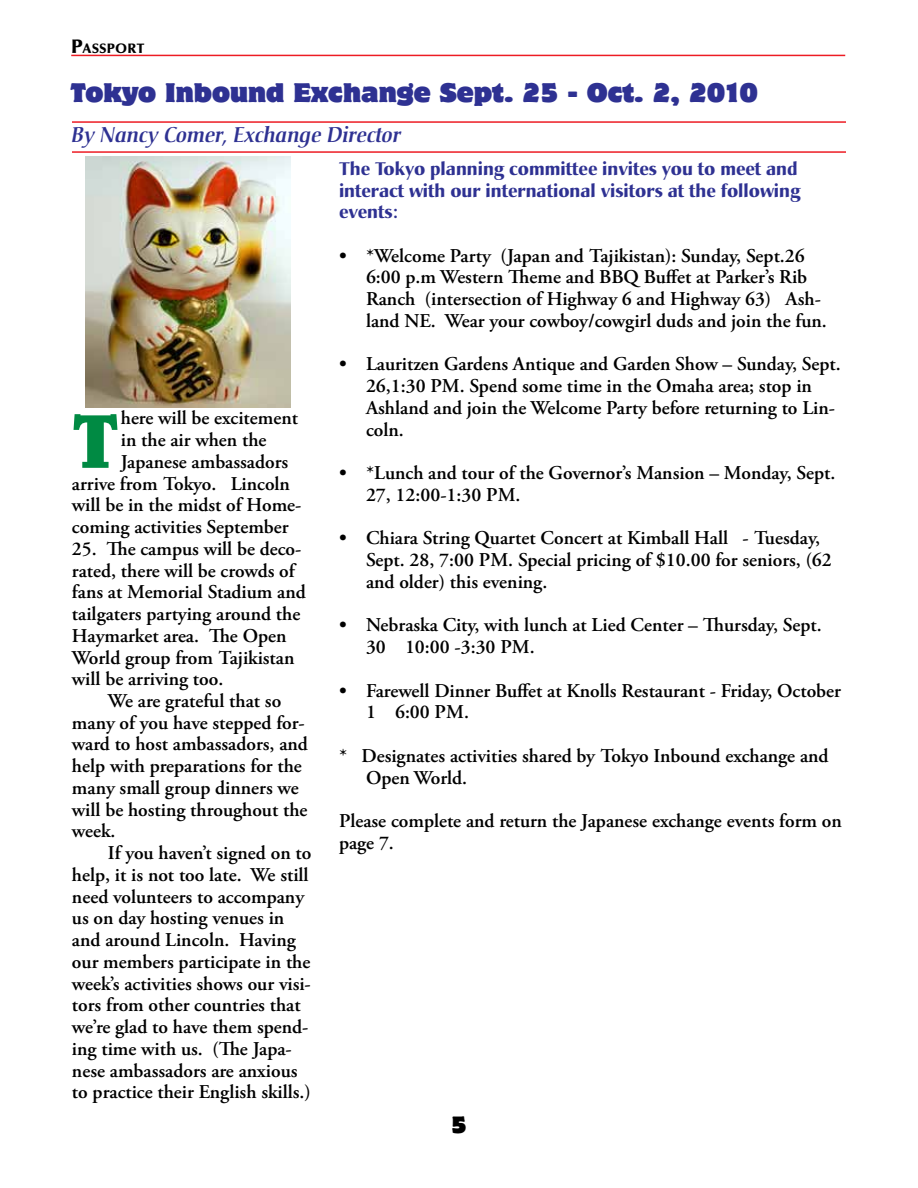
<style>
.page{position:relative;width:918px;height:1188px;background:#fff}
.page>*{position:absolute;margin:0;border:0;box-sizing:border-box;transform-origin:0 0}
.t1{font:700 76.8px "Belwe";color:#008a43}
.t2{font:24px "Motter Corpus Std";color:#2e3192}
.t3{font:italic 500 21px "Christiana";color:#2e3192}
.t4{font:21px "Motter Corpus Std";color:#000}
.t5{font:600 19.5px/21.8px "Adobe Garamond Pro";color:#000}
.t6{font:700 18px/21.6px "Christiana";color:#2e3192}
.t7{font:900 13.65px "Optima LT Std";color:#000}
.s1{font-size:19.5px}
</style>
<div class="page">
<hr style="left:71px;top:55px;width:774px;height:1px;background:#ed1c24">
<hr style="left:72px;top:121px;width:774px;height:2px;background:#ed1c24">
<hr style="left:72px;top:151px;width:774px;height:2px;background:#ed1c24">
<img style="left:85px;top:157px;width:205px;height:250px">
<p class="t7" style="left:71px;top:41px;width:75px"><span class="s1">P</span>ASSPORT</p>
<p class="t2" style="left:71px;top:77px;width:689px">Tokyo Inbound Exchange Sept. 25 - Oct. 2, 2010</p>
<p class="t3" style="left:72px;top:122px;width:331px">By Nancy Comer, Exchange Director</p>
<h1 class="t1" style="left:72px;top:395px;width:48px">T</h1>
<p class="t5" style="left:121px;top:408px;width:179px">here will be excitement</p>
<p class="t5" style="left:121px;top:429px;width:147px">in the air when the</p>
<p class="t5" style="left:121px;top:451px;width:169px">Japanese ambassadors</p>
<p class="t5" style="left:72px;top:473px;width:220px">arrive from Tokyo. Lincoln</p>
<p class="t5" style="left:72px;top:494px;width:231px">will be in the midst of Home-</p>
<p class="t5" style="left:72px;top:516px;width:218px">coming activities September</p>
<p class="t5" style="left:72px;top:538px;width:235px">25. The campus will be deco&shy;rated, there will be crowds of fans at Memorial Stadium and tailgaters partying around the<br>Haymarket area. The Open<br>World group from Tajikistan will be arriving too.</p>
<p class="t5" style="left:72px;top:690px;width:237px;text-indent:36px">We are grateful that so many of you have stepped for&shy;ward to host ambassadors, and help with preparations for the many small group dinners we will be hosting throughout the week.</p>
<p class="t5" style="left:72px;top:842px;width:241px;text-indent:36px">If you haven’t signed on to help, it is not too late. We still need volunteers to accompany us on day hosting venues in and around Lincoln. Having our members participate in the week’s activities shows our visi&shy;tors from other countries that we’re glad to have them spend&shy;ing time with us. (The Japa&shy;nese ambassadors are anxious to practice their English skills.)</p>
<p class="t6" style="left:339px;top:158px;width:463px">The Tokyo planning committee invites you to meet and interact with our international visitors at the following events:</p>
<p class="t5" style="left:366px;top:245px;width:462px;text-indent:-27px">• *Welcome Party (Japan and Tajikistan): Sunday, Sept.26<br>6:00 p.m Western Theme and BBQ Buffet at Parker’s Rib Ranch (intersection of Highway 6 and Highway 63) Ash&shy;land NE. Wear your cowboy/cowgirl duds and join the fun.</p>
<p class="t5" style="left:366px;top:354px;width:476px;text-indent:-27px">• Lauritzen Gardens Antique and Garden Show – Sunday, Sept.<br>26,1:30 PM. Spend some time in the Omaha area; stop in Ashland and join the Welcome Party before returning to Lin&shy;coln.</p>
<p class="t5" style="left:366px;top:462px;width:471px;text-indent:-27px">• *Lunch and tour of the Governor’s Mansion – Monday, Sept.<br>27, 12:00-1:30 PM.</p>
<p class="t5" style="left:366px;top:528px;width:467px;text-indent:-27px">• Chiara String Quartet Concert at Kimball Hall - Tuesday,<br>Sept. 28, 7:00 PM. Special pricing of $10.00 for seniors, (62 and older) this evening.</p>
<p class="t5" style="left:366px;top:615px;width:457px;text-indent:-27px">• Nebraska City, with lunch at Lied Center – Thursday, Sept.<br>30 10:00 -3:30 PM.</p>
<p class="t5" style="left:366px;top:680px;width:476px;text-indent:-27px">• Farewell Dinner Buffet at Knolls Restaurant - Friday, October<br>1 6:00 PM.</p>
<p class="t5" style="left:366px;top:745px;width:464px;text-indent:-27px">* Designates activities shared by Tokyo Inbound exchange and<br>Open World.</p>
<p class="t5" style="left:339px;top:810px;width:504px">Please complete and return the Japanese exchange events form on page 7.</p>
<p class="t4" style="left:451px;top:1111px;width:17px">5</p>
</div>
